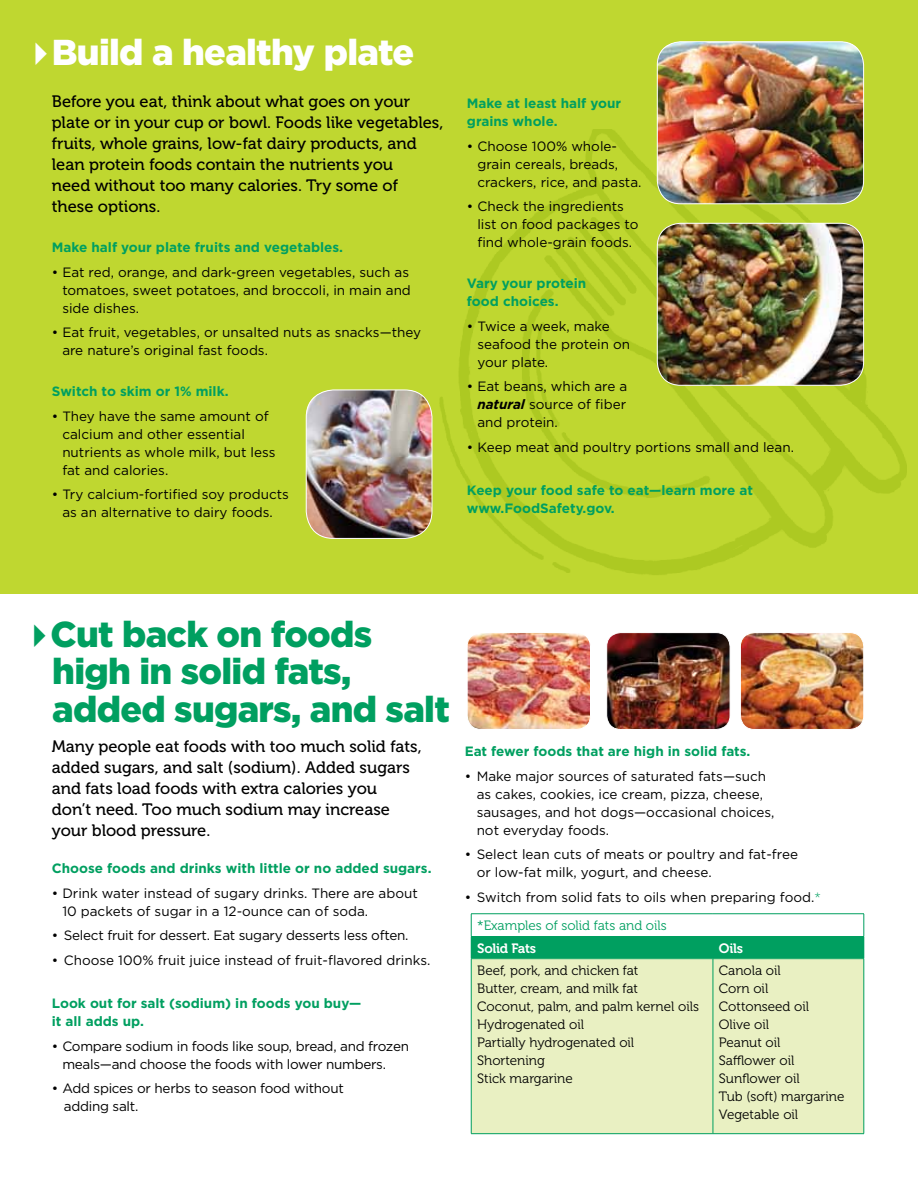
<style>
.page{position:relative;width:918px;height:1188px;background:#fff}
.page>*{position:absolute;margin:0;border:0;box-sizing:border-box;transform-origin:0 0}
.t1{font:900 36px/37.5px "Gotham";letter-spacing:-.02em;color:#009f60}
.t2{font:900 36px "Gotham";letter-spacing:-.02em;color:#fff}
.t3{font:16.5px/21px "Museo 500";color:#000}
.t4{font:13.5px/18px "Gotham";color:#000}
.t5{font:700 13.5px/18px "Gotham";color:#009f60}
.t6{font:13.5px "Museo 300";color:#000}
.t7{font:13.5px "Gotham";letter-spacing:-.02em;color:#000}
.t8{font:13.5px "Museo 300";color:#009f60}
.t9{font:13.5px "Museo 700";letter-spacing:-.02em;color:#fff}
.s1{font-weight:700;font-style:italic}
.s2{font-family:"Museo 100";color:#009f60}
</style>
<div class="page">
<div style="left:0;top:0;width:918px;height:594px;background:#bfd730"></div>
<img style="left:362px;top:129px;width:545px;height:446px">
<img style="left:306px;top:390px;width:126px;height:148px">
<div style="left:306px;top:390px;width:126px;height:149px;border:1px solid #fff;border-radius:27px"></div>
<img style="left:657px;top:42px;width:207px;height:162px">
<div style="left:657px;top:41px;width:207px;height:163px;border:1px solid #fff;border-radius:23px"></div>
<img style="left:657px;top:223px;width:207px;height:162px">
<div style="left:657px;top:223px;width:207px;height:163px;border:1px solid #fff;border-radius:23px"></div>
<img style="left:469px;top:634px;width:120px;height:94px">
<div style="left:467px;top:632px;width:124px;height:98px;border:1px solid #fff;border-radius:14px"></div>
<img style="left:608px;top:633px;width:122px;height:95px">
<div style="left:606px;top:632px;width:124px;height:98px;border:1px solid #fff;border-radius:14px"></div>
<img style="left:742px;top:634px;width:120px;height:94px">
<div style="left:740px;top:632px;width:124px;height:98px;border:1px solid #fff;border-radius:14px"></div>
<div style="left:471px;top:937px;width:242px;height:22px;background:#009f60"></div>
<div style="left:713px;top:937px;width:151px;height:22px;background:#009f60"></div>
<div style="left:471px;top:959px;width:242px;height:175px;background:#e9f0c2"></div>
<div style="left:713px;top:959px;width:151px;height:175px;background:#e9f0c2"></div>
<hr style="left:471px;top:913px;width:242px;height:1px;background:#009f60">
<hr style="left:713px;top:913px;width:151px;height:1px;background:#009f60">
<hr style="left:471px;top:959px;width:1px;height:175px;background:#009f60">
<hr style="left:471px;top:1133px;width:242px;height:1px;background:#009f60">
<hr style="left:471px;top:936px;width:242px;height:1px;background:#009f60">
<svg style="left:471px;top:914px;width:1px;height:22px"></svg>
<hr style="left:713px;top:936px;width:151px;height:1px;background:#009f60">
<svg style="left:864px;top:914px;width:1px;height:44px"></svg>
<hr style="left:713px;top:959px;width:1px;height:175px;background:#009f60">
<hr style="left:864px;top:959px;width:1px;height:175px;background:#009f60">
<hr style="left:713px;top:1133px;width:151px;height:1px;background:#009f60">
<h2 class="t2" style="left:22px;top:31px;width:393px">✔Build a healthy plate</h2>
<p class="t3" style="left:52px;top:92px;width:393px">Before you eat, think about what goes on your plate or in your cup or bowl. Foods like vegetables, fruits, whole grains, low-fat dairy products, and lean protein foods contain the nutrients you<br>need without too many calories. Try some of these options.</p>
<h3 class="t5" style="left:52px;top:238px;width:293px">Make half your plate fruits and vegetables.</h3>
<p class="t4" style="left:62px;top:263px;width:350px;text-indent:-11px">• Eat red, orange, and dark-green vegetables, such as tomatoes, sweet potatoes, and broccoli, in main and side dishes.</p>
<p class="t4" style="left:62px;top:323px;width:360px;text-indent:-11px">• Eat fruit, vegetables, or unsalted nuts as snacks—they are nature’s original fast foods.</p>
<h3 class="t5" style="left:52px;top:382px;width:178px">Switch to skim or 1% milk.</h3>
<p class="t4" style="left:62px;top:407px;width:215px;text-indent:-11px">• They have the same amount of calcium and other essential nutrients as whole milk, but less fat and calories.</p>
<p class="t4" style="left:52px;top:485px;width:239px;text-align:center">• Try calcium-fortified soy products as an alternative to dairy foods.</p>
<h3 class="t5" style="left:467px;top:94px;width:156px">Make at least half your grains whole.</h3>
<p class="t4" style="left:477px;top:137px;width:166px;text-indent:-11px">• Choose 100% whole&shy;grain cereals, breads, crackers, rice, and pasta.</p>
<p class="t4" style="left:477px;top:197px;width:163px;text-indent:-11px">• Check the ingredients list on food packages to find whole-grain foods.</p>
<h3 class="t5" style="left:467px;top:274px;width:121px">Vary your protein food choices.</h3>
<p class="t4" style="left:477px;top:317px;width:154px;text-indent:-11px">• Twice a week, make seafood the protein on your plate.</p>
<p class="t4" style="left:477px;top:377px;width:151px;text-align:justify;text-indent:-11px">• Eat beans, which are a <span class="s1">natural</span> source of fiber and protein.</p>
<p class="t4" style="left:467px;top:438px;width:329px">• Keep meat and poultry portions small and lean.</p>
<p class="t5" style="left:467px;top:481px;width:288px">Keep your food safe to eat—learn more at www.FoodSafety.gov.</p>
<h2 class="t1" style="left:52px;top:614px;width:399px;text-indent:-32px">✔Cut back on foods high in solid fats, added sugars, and salt</h2>
<p class="t3" style="left:52px;top:736px;width:371px">Many people eat foods with too much solid fats, added sugars, and salt (sodium). Added sugars and fats load foods with extra calories you<br>don’t need. Too much sodium may increase your blood pressure.</p>
<h3 class="t5" style="left:52px;top:859px;width:381px">Choose foods and drinks with little or no added sugars.</h3>
<p class="t4" style="left:52px;top:884px;width:367px">• Drink water instead of sugary drinks. There are about</p>
<p class="t7" style="left:52px;top:928px;width:358px">• Select fruit for dessert. Eat sugary desserts less often.</p>
<p class="t4" style="left:52px;top:951px;width:380px">• Choose 100% fruit juice instead of fruit-flavored drinks.</p>
<p class="t4" style="left:62px;top:902px;width:307px">10 packets of sugar in a 12-ounce can of soda.</p>
<h3 class="t5" style="left:52px;top:994px;width:311px">Look out for salt (sodium) in foods you buy— it all adds up.</h3>
<p class="t7" style="left:52px;top:1038px;width:359px">• Compare sodium in foods like soup, bread, and frozen</p>
<p class="t7" style="left:52px;top:1081px;width:294px">• Add spices or herbs to season food without</p>
<p class="t7" style="left:62px;top:1056px;width:325px">meals—and choose the foods with lower numbers.</p>
<p class="t7" style="left:64px;top:1099px;width:76px">adding salt.</p>
<h3 class="t5" style="left:465px;top:742px;width:287px">Eat fewer foods that are high in solid fats.</h3>
<p class="t4" style="left:465px;top:767px;width:303px">• Make major sources of saturated fats—such</p>
<p class="t4" style="left:477px;top:785px;width:299px">as cakes, cookies, ice cream, pizza, cheese, sausages, and hot dogs—occasional choices, not everyday foods.</p>
<p class="t4" style="left:477px;top:863px;width:237px">or low-fat milk, yogurt, and cheese.</p>
<p class="t4" style="left:465px;top:845px;width:335px">• Select lean cuts of meats or poultry and fat-free</p>
<p class="t4" style="left:465px;top:888px;width:358px">• Switch from solid fats to oils when preparing food.<span class="s2">*</span></p>
<h3 class="t8" style="left:477px;top:918px;width:191px">*Examples of solid fats and oils</h3>
<h4 class="t9" style="left:477px;top:941px;width:61px">Solid Fats</h4>
<p class="t6" style="left:477px;top:963px;width:163px">Beef, pork, and chicken fat</p>
<p class="t6" style="left:477px;top:981px;width:162px">Butter, cream, and milk fat</p>
<p class="t6" style="left:477px;top:999px;width:223px">Coconut, palm, and palm kernel oils</p>
<p class="t6" style="left:477px;top:1017px;width:108px">Hydrogenated oil</p>
<p class="t6" style="left:477px;top:1035px;width:159px">Partially hydrogenated oil</p>
<p class="t6" style="left:477px;top:1053px;width:69px">Shortening</p>
<p class="t6" style="left:477px;top:1071px;width:97px">Stick margarine</p>
<h4 class="t9" style="left:719px;top:941px;width:26px">Oils</h4>
<p class="t6" style="left:719px;top:963px;width:63px">Canola oil</p>
<p class="t6" style="left:719px;top:981px;width:51px">Corn oil</p>
<p class="t6" style="left:719px;top:999px;width:92px">Cottonseed oil</p>
<p class="t6" style="left:719px;top:1017px;width:52px">Olive oil</p>
<p class="t6" style="left:719px;top:1035px;width:63px">Peanut oil</p>
<p class="t6" style="left:719px;top:1053px;width:77px">Safflower oil</p>
<p class="t6" style="left:719px;top:1071px;width:82px">Sunflower oil</p>
<p class="t6" style="left:719px;top:1089px;width:127px">Tub (soft) margarine</p>
<p class="t6" style="left:719px;top:1107px;width:81px">Vegetable oil</p>
</div>
